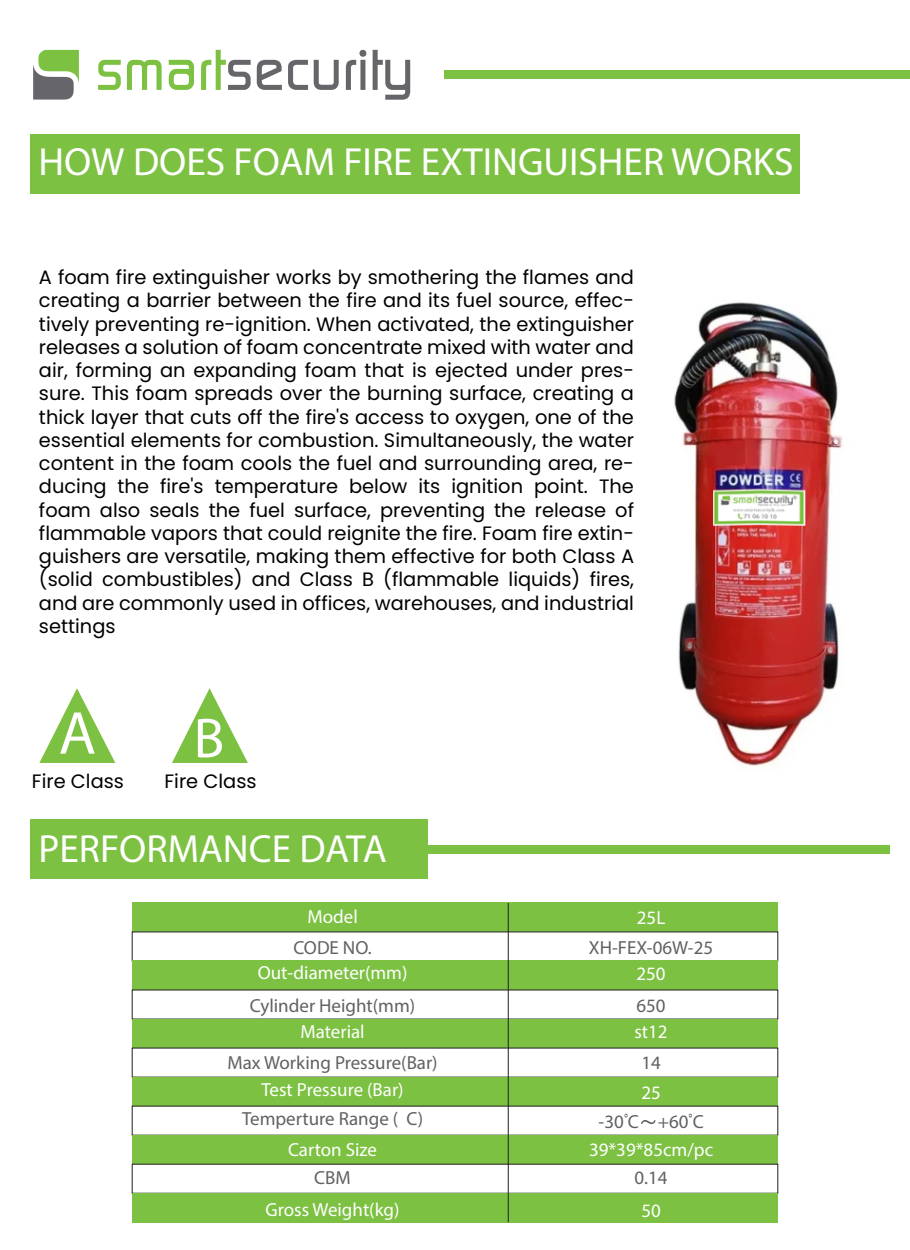
<style>
.page{position:relative;width:910px;height:1250px;background:#fff}
.page>*{position:absolute;margin:0;border:0;box-sizing:border-box;transform-origin:0 0}
.t1{font:61.06px "Myriad Pro";color:#fff}
.t2{font:39.38px "Myriad Pro";color:#fff}
.t3{font:19.38px/23.2px "Poppins";color:#000;text-align:justify}
.t4{font:18.94px "Myriad Pro";color:#606161}
.t5{font:18.94px "Myriad Pro";color:#fff}
</style>
<div class="page">
<img style="left:674px;top:302px;width:169px;height:464px">
<svg style="left:33px;top:50px;width:46px;height:50px"></svg>
<svg style="left:98px;top:50px;width:312px;height:50px"></svg>
<div style="left:444px;top:70px;width:465px;height:9px;background:#7dc143"></div>
<div style="left:372px;top:845px;width:517px;height:9px;background:#7dc143"></div>
<div style="left:30px;top:134px;width:769px;height:59px;background:#7dc143"></div>
<div style="left:30px;top:820px;width:397px;height:59px;background:#7dc143"></div>
<svg style="left:172px;top:688px;width:76px;height:75px"></svg>
<svg style="left:39px;top:688px;width:76px;height:75px"></svg>
<div style="left:132px;top:903px;width:645px;height:29px;background:#7dc143"></div>
<div style="left:132px;top:961px;width:645px;height:29px;background:#7dc143"></div>
<div style="left:132px;top:1019px;width:645px;height:29px;background:#7dc143"></div>
<div style="left:132px;top:1077px;width:645px;height:29px;background:#7dc143"></div>
<div style="left:132px;top:1135px;width:645px;height:29px;background:#7dc143"></div>
<div style="left:132px;top:1193px;width:645px;height:29px;background:#7dc143"></div>
<hr style="left:508px;top:903px;width:1px;height:319px;background:#231f20">
<svg style="left:641px;top:1120px;width:14px;height:4px"></svg>
<svg style="left:688px;top:1114px;width:4px;height:4px"></svg>
<h2 class="t2" style="left:38px;top:138px;width:756px">HOW DOES FOAM FIRE EXTINGUISHER WORKS</h2>
<p class="t3" style="left:39px;top:266px;width:596px">A foam fire extinguisher works by smothering the flames and creating a barrier between the fire and its fuel source, effec&shy;tively preventing re-ignition. When activated, the extinguisher releases a solution of foam concentrate mixed with water and air, forming an expanding foam that is ejected under pres&shy;sure. This foam spreads over the burning surface, creating a thick layer that cuts off the fire's access to oxygen, one of the essential elements for combustion. Simultaneously, the water content in the foam cools the fuel and surrounding area, re&shy;ducing the fire's temperature below its ignition point. The foam also seals the fuel surface, preventing the release of flammable vapors that could reignite the fire. Foam fire extin&shy;guishers are versatile, making them effective for both Class A (solid combustibles) and Class B (flammable liquids) fires, and are commonly used in offices, warehouses, and industrial settings</p>
<h1 class="t1" style="left:59px;top:696px;width:39px">A</h1>
<p class="t3" style="left:32px;top:770px;width:93px">Fire Class</p>
<p class="t3" style="left:164px;top:770px;width:93px">Fire Class</p>
<h2 class="t2" style="left:38px;top:825px;width:350px">PERFORMANCE DATA</h2>
<p class="t5" style="left:307px;top:905px;width:52px">Model</p>
<p class="t5" style="left:636px;top:906px;width:30px">25L</p>
<p class="t4" style="left:293px;top:936px;width:80px">CODE NO.</p>
<p class="t4" style="left:589px;top:936px;width:126px">XH-FEX-06W-25</p>
<p class="t5" style="left:258px;top:961px;width:151px">Out-diameter(mm)</p>
<p class="t5" style="left:636px;top:962px;width:31px">250</p>
<p class="t4" style="left:250px;top:994px;width:167px">Cylinder Height(mm)</p>
<p class="t4" style="left:227px;top:1051px;width:212px">Max Working Pressure(Bar)</p>
<p class="t5" style="left:261px;top:1078px;width:143px">Test Pressure (Bar)</p>
<p class="t5" style="left:300px;top:1020px;width:66px">Material</p>
<p class="t4" style="left:242px;top:1107px;width:182px">Temperture Range ( C)</p>
<p class="t4" style="left:636px;top:994px;width:31px">650</p>
<p class="t5" style="left:634px;top:1020px;width:35px">st12</p>
<p class="t4" style="left:641px;top:1051px;width:21px">14</p>
<p class="t5" style="left:641px;top:1081px;width:21px">25</p>
<p class="t4" style="left:598px;top:1110px;width:107px">-30 C +60 C</p>
<p class="t5" style="left:288px;top:1138px;width:90px">Carton Size</p>
<p class="t4" style="left:314px;top:1166px;width:38px">CBM</p>
<p class="t5" style="left:265px;top:1198px;width:135px">Gross Weight(kg)</p>
<p class="t5" style="left:589px;top:1138px;width:126px">39*39*85cm/pc</p>
<p class="t4" style="left:634px;top:1166px;width:35px">0.14</p>
<p class="t5" style="left:641px;top:1198px;width:21px">50</p>
</div>
